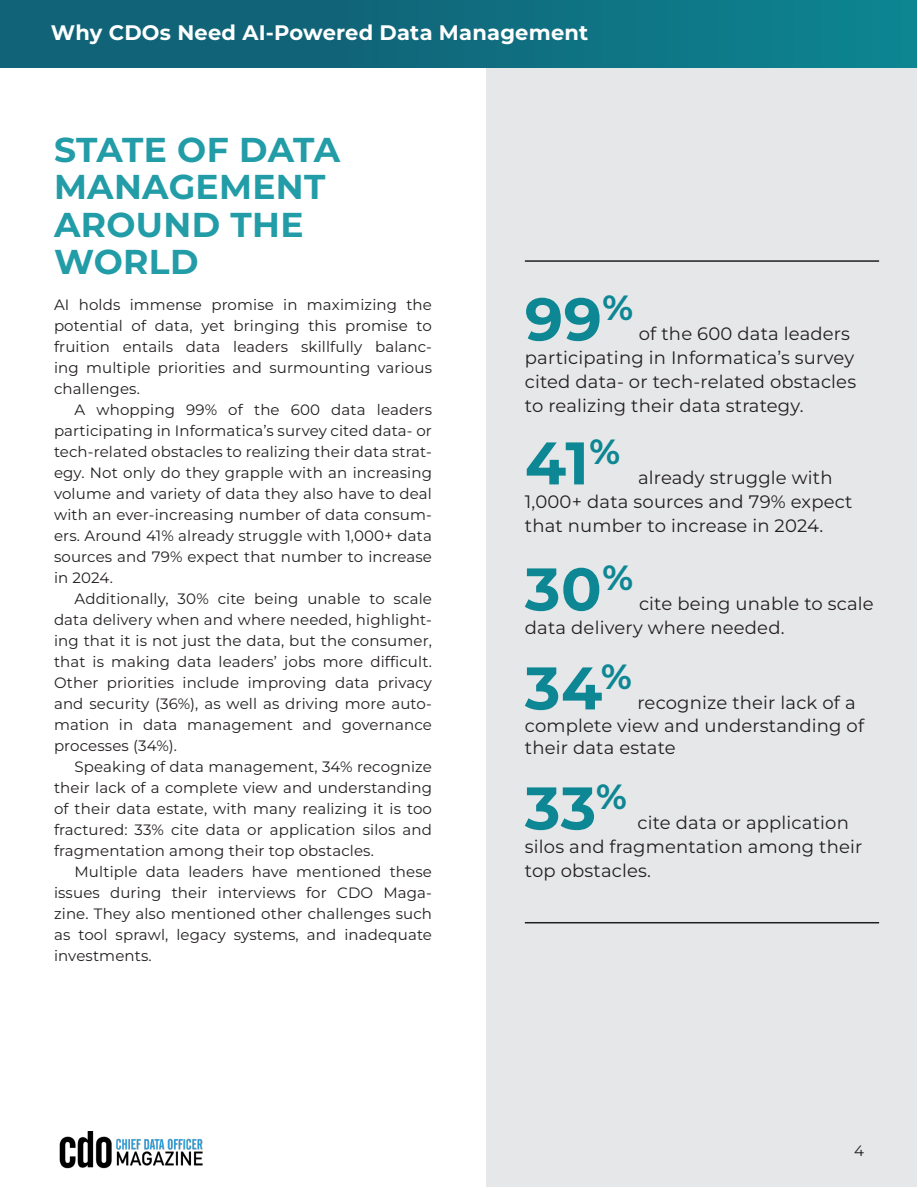
<style>
.page{position:relative;width:918px;height:1188px;background:#fff}
.page>*{position:absolute;margin:0;border:0;box-sizing:border-box;transform-origin:0 0}
.t1{font:700 60px "Montserrat";letter-spacing:.01em;color:#0d8793}
.t2{font:700 34.5px/37.5px "Montserrat";letter-spacing:.01em;color:#229ca7}
.t3{font:700 34.5px "Montserrat";letter-spacing:-.01em;color:#229ca7}
.t4{font:700 21px "Montserrat";letter-spacing:.01em;color:#fff}
.t5{font:18px/24px "Montserrat";letter-spacing:.01em;color:#231f20}
.t6{font:15px/21px "Montserrat";letter-spacing:.01em;color:#231f20;text-align:justify}
</style>
<div class="page">
<div style="left:487px;top:68px;width:430px;height:1119px;background:#e6e7e9"></div>
<hr style="left:525px;top:260px;width:354px;height:2px;background:#231f20">
<hr style="left:525px;top:922px;width:354px;height:1px;background:#231f20">
<div style="left:0;top:0;width:918px;height:68px;background:linear-gradient(to right,#125c72,#0d828f)"></div>
<img style="left:59px;top:1131px;width:144px;height:38px">
<p class="t4" style="left:51px;top:18px;width:539px">Why CDOs Need AI-Powered Data Management</p>
<p class="t3" style="left:54px;top:127px;width:288px">STATE OF DATA</p>
<p class="t2" style="left:54px;top:167px;width:273px">MANAGEMENT<br>AROUND THE<br>WORLD</p>
<p class="t6" style="left:54px;top:294px;width:380px">AI holds immense promise in maximizing the potential of data, yet bringing this promise to fruition entails data leaders skillfully balanc&shy;ing multiple priorities and surmounting various challenges.</p>
<p class="t6" style="left:54px;top:399px;width:380px;text-indent:21px">A whopping 99% of the 600 data leaders participating in Informatica’s survey cited data- or tech-related obstacles to realizing their data strat&shy;egy. Not only do they grapple with an increasing volume and variety of data they also have to deal with an ever-increasing number of data consum&shy;ers. Around 41% already struggle with 1,000+ data sources and 79% expect that number to increase in 2024.</p>
<p class="t6" style="left:54px;top:588px;width:380px;text-indent:21px">Additionally, 30% cite being unable to scale data delivery when and where needed, highlight&shy;ing that it is not just the data, but the consumer, that is making data leaders’ jobs more difficult.<br>Other priorities include improving data privacy and security (36%), as well as driving more auto&shy;mation in data management and governance processes (34%).</p>
<p class="t6" style="left:54px;top:756px;width:380px;text-indent:21px">Speaking of data management, 34% recognize their lack of a complete view and understanding of their data estate, with many realizing it is too fractured: 33% cite data or application silos and fragmentation among their top obstacles.</p>
<p class="t6" style="left:54px;top:861px;width:380px;text-indent:21px">Multiple data leaders have mentioned these issues during their interviews for CDO Maga&shy;zine. They also mentioned other challenges such as tool sprawl, legacy systems, and inadequate investments.</p>
<p class="t1" style="left:525px;top:279px;width:110px">99<sup>%</sup></p>
<p class="t5" style="left:525px;top:322px;width:333px;text-indent:114px">of the 600 data leaders participating in Informatica’s survey cited data- or tech-related obstacles to realizing their data strategy.</p>
<p class="t1" style="left:525px;top:423px;width:97px">41<sup>%</sup></p>
<p class="t5" style="left:525px;top:466px;width:329px;text-indent:113px">already struggle with<br>1,000+ data sources and 79% expect that number to increase in 2024.</p>
<p class="t1" style="left:525px;top:549px;width:110px">30<sup>%</sup></p>
<p class="t5" style="left:525px;top:592px;width:350px;text-indent:114px">cite being unable to scale data delivery where needed.</p>
<p class="t1" style="left:525px;top:648px;width:108px">34<sup>%</sup></p>
<p class="t5" style="left:525px;top:691px;width:341px;line-height:22.5px;text-indent:113px">recognize their lack of a complete view and understanding of their data estate</p>
<p class="t1" style="left:525px;top:768px;width:104px">33<sup>%</sup></p>
<p class="t5" style="left:525px;top:811px;width:339px;text-indent:113px">cite data or application silos and fragmentation among their top obstacles.</p>
<p class="t6" style="left:854px;top:1140px;width:11px">4</p>
</div>
